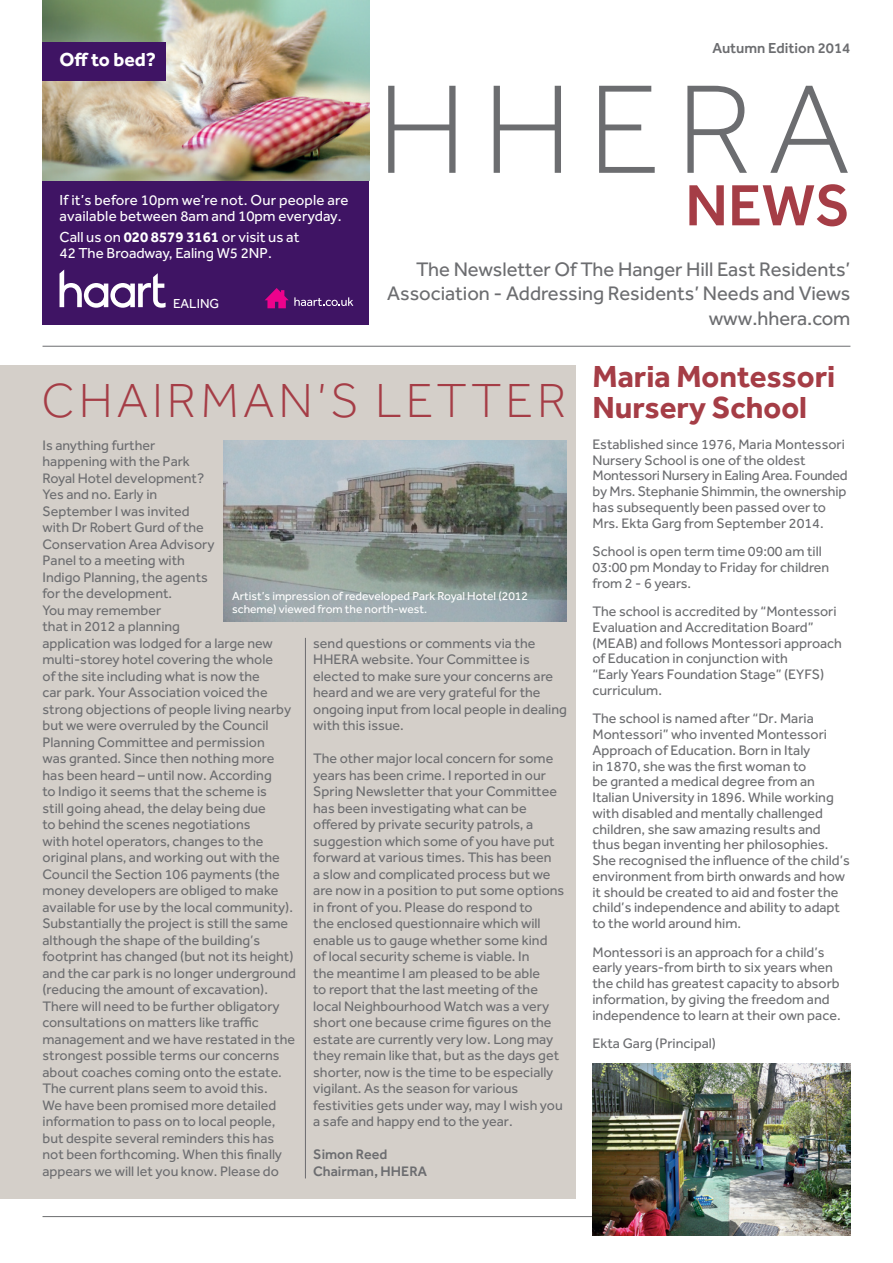
<style>
.page{position:relative;width:893px;height:1263px;background:#fff}
.page>*{position:absolute;margin:0;border:0;box-sizing:border-box;transform-origin:0 0}
.t1{font:300 130.5px "Effra";letter-spacing:.12em;color:#6c6d70}
.t2{font:500 60px "Effra";color:#a53d46}
.t3{font:300 49.5px "Effra";letter-spacing:.08em;color:#a53d46}
.t4{font:700 31.5px/31.5px "Effra";color:#a53d46}
.t5{font:20.25px/24.3px "Effra";color:#6c6d70;text-align:right}
.t6{font:700 19.5px "Effra";color:#fff}
.t7{font:15px/16.5px "Effra";color:#fff}
.t8{font:500 15px "Effra";color:#6c6d70}
.t9{font:14.25px/16.5px "Effra";color:#6c6d70}
.t10{font:500 14.25px/16.5px "Effra";color:#6c6d70}
.t11{font:13.5px "Effra";color:#fff}
.t12{font:12px/13.5px "Effra";color:#fff}
.s1{font-weight:700}
</style>
<div class="page">
<div style="left:0;top:366px;width:575px;height:833px;background:#d4cfc9"></div>
<div style="left:43px;top:0;width:326px;height:325px;background:#3f1464"></div>
<img style="left:43px;top:0;width:326px;height:180px">
<div style="left:43px;top:43px;width:123px;height:38px;background:#3f1464"></div>
<svg style="left:60px;top:270px;width:106px;height:38px"></svg>
<svg style="left:265px;top:288px;width:88px;height:20px"></svg>
<hr style="left:43px;top:346px;width:807px;height:1px;background:#6c6d70">
<hr style="left:43px;top:1216px;width:807px;height:1px;background:#6c6d70">
<img style="left:592px;top:1063px;width:258px;height:172px">
<hr style="left:305px;top:638px;width:1px;height:540px;background:#6c6d70">
<img style="left:223px;top:440px;width:344px;height:181px">
<h3 class="t6" style="left:60px;top:48px;width:98px">Off to bed?</h3>
<p class="t7" style="left:60px;top:191px;width:290px">If it’s before 10pm we’re not. Our people are available between 8am and 10pm everyday.</p>
<p class="t7" style="left:60px;top:228px;width:241px">Call us on <span class="s1">020 8579 3161</span> or visit us at<br>42 The Broadway, Ealing W5 2NP.</p>
<p class="t11" style="left:173px;top:295px;width:48px">EALING</p>
<p class="t8" style="left:712px;top:39px;width:140px">Autumn Edition 2014</p>
<h1 class="t1" style="left:377px;top:56px;width:475px">HHERA</h1>
<h2 class="t2" style="left:685px;top:169px;width:167px">NEWS</h2>
<h3 class="t5" style="left:387px;top:257px;width:465px">The Newsletter Of The Hanger Hill East Residents’<br>Association - Addressing Residents’ Needs and Views www.hhera.com</h3>
<h3 class="t3" style="left:41px;top:372px;width:527px">CHAIRMAN’S LETTER</h3>
<p class="t9" style="left:43px;top:436px;width:255px">Is anything further<br>happening with the Park<br>Royal Hotel development?<br>Yes and no. Early in<br>September I was invited<br>with Dr Robert Gurd of the<br>Conservation Area Advisory<br>Panel to a meeting with<br>Indigo Planning, the agents<br>for the development.<br>You may remember<br>that in 2012 a planning<br>application was lodged for a large new multi-storey hotel covering the whole<br>of the site including what is now the<br>car park. Your Association voiced the strong objections of people living nearby but we were overruled by the Council Planning Committee and permission<br>was granted. Since then nothing more has been heard – until now. According<br>to Indigo it seems that the scheme is<br>still going ahead, the delay being due<br>to behind the scenes negotiations<br>with hotel operators, changes to the original plans, and working out with the Council the Section 106 payments (the money developers are obliged to make available for use by the local community).<br>Substantially the project is still the same although the shape of the building’s footprint has changed (but not its height) and the car park is no longer underground (reducing the amount of excavation).<br>There will need to be further obligatory consultations on matters like traffic management and we have restated in the strongest possible terms our concerns about coaches coming onto the estate.<br>The current plans seem to avoid this.<br>We have been promised more detailed information to pass on to local people, but despite several reminders this has not been forthcoming. When this finally appears we will let you know. Please do</p>
<p class="t12" style="left:232px;top:589px;width:297px">Artist’s impression of redeveloped Park Royal Hotel (2012 scheme) viewed from the north-west.</p>
<p class="t9" style="left:313px;top:634px;width:255px">send questions or comments via the HHERA website. Your Committee is elected to make sure your concerns are heard and we are very grateful for the ongoing input from local people in dealing with this issue.</p>
<p class="t9" style="left:313px;top:750px;width:253px">The other major local concern for some years has been crime. I reported in our Spring Newsletter that your Committee has been investigating what can be offered by private security patrols, a suggestion which some of you have put forward at various times. This has been<br>a slow and complicated process but we are now in a position to put some options in front of you. Please do respond to<br>the enclosed questionnaire which will enable us to gauge whether some kind<br>of local security scheme is viable. In<br>the meantime I am pleased to be able<br>to report that the last meeting of the local Neighbourhood Watch was a very short one because crime figures on the estate are currently very low. Long may they remain like that, but as the days get shorter, now is the time to be especially vigilant. As the season for various festivities gets under way, may I wish you a safe and happy end to the year.</p>
<p class="t10" style="left:313px;top:1146px;width:115px">Simon Reed<br>Chairman, HHERA</p>
<h3 class="t4" style="left:592px;top:360px;width:244px">Maria Montessori<br>Nursery School</h3>
<p class="t9" style="left:592px;top:436px;width:257px;line-height:15.8px">Established since 1976, Maria Montessori Nursery School is one of the oldest Montessori Nursery in Ealing Area. Founded by Mrs. Stephanie Shimmin, the ownership has subsequently been passed over to Mrs. Ekta Garg from September 2014.</p>
<p class="t9" style="left:592px;top:543px;width:238px;line-height:15.8px">School is open term time 09:00 am till<br>03:00 pm Monday to Friday for children from 2 - 6 years.</p>
<p class="t9" style="left:592px;top:603px;width:251px;line-height:15.8px">The school is accredited by “Montessori Evaluation and Accreditation Board” (MEAB) and follows Montessori approach of Education in conjunction with<br>“Early Years Foundation Stage” (EYFS) curriculum.</p>
<p class="t9" style="left:592px;top:710px;width:259px;line-height:15.8px">The school is named after “Dr. Maria Montessori” who invented Montessori Approach of Education. Born in Italy<br>in 1870, she was the first woman to<br>be granted a medical degree from an Italian University in 1896. While working with disabled and mentally challenged children, she saw amazing results and thus began inventing her philosophies.<br>She recognised the influence of the child’s environment from birth onwards and how it should be created to aid and foster the child’s independence and ability to adapt to the world around him.</p>
<p class="t9" style="left:592px;top:944px;width:250px;line-height:15.8px">Montessori is an approach for a child’s early years-from birth to six years when the child has greatest capacity to absorb information, by giving the freedom and independence to learn at their own pace.</p>
<p class="t9" style="left:592px;top:1035px;width:125px">Ekta Garg (Principal)</p>
</div>
